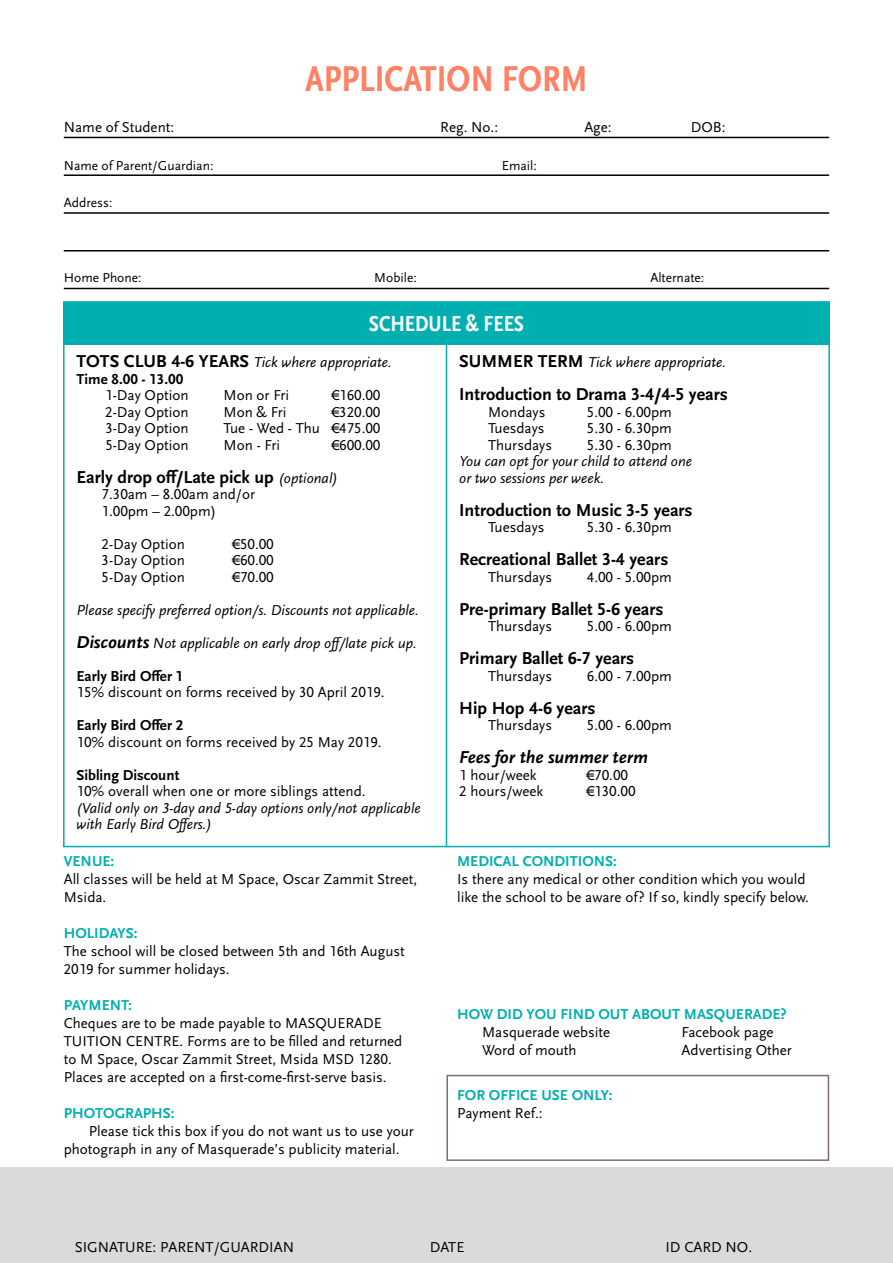
<style>
.page{position:relative;width:893px;height:1263px;background:#fff}
.page>*{position:absolute;margin:0;border:0;box-sizing:border-box;transform-origin:0 0}
.t1{font:700 condensed 37.5px "Scala Sans Pro";color:#ff8166}
.t2{font:700 condensed 22.5px "Scala Sans Pro";color:#fff}
.t3{font:700 18px "Scala Sans Pro";color:#000}
.t4{font:italic 700 18px "Scala Sans Pro";color:#000}
.t5{font:15px/18px "Scala Sans Pro";color:#000}
.t6{font:italic 15px/16.5px "Scala Sans Pro";color:#000}
.t7{font:700 15px "Scala Sans Pro";color:#00afb0}
.t8{font:700 15px "Scala Sans Pro";color:#000}
.t9{font:13.5px "Scala Sans Pro";color:#000}
.s1{font-weight:700;font-style:normal;font-size:18px}
.s2{font-weight:700;font-style:normal}
.s3{font-weight:400;font-style:italic;font-size:15px}
.s4{font-weight:700;font-size:18px}
</style>
<div class="page">
<div style="left:64px;top:302px;width:765px;height:42px;background:#00afb0"></div>
<hr style="left:64px;top:137px;width:765px;height:1px;background:#000">
<hr style="left:64px;top:174px;width:765px;height:2px;background:#000">
<hr style="left:64px;top:212px;width:765px;height:2px;background:#000">
<hr style="left:64px;top:250px;width:765px;height:1px;background:#000">
<hr style="left:64px;top:288px;width:765px;height:1px;background:#000">
<hr style="left:446px;top:302px;width:1px;height:545px;background:#00afb0">
<div style="left:446px;top:1075px;width:383px;height:86px;border:2px solid #826a73"></div>
<div style="left:0;top:1167px;width:893px;height:96px;background:#dadada"></div>
<h1 class="t1" style="left:305px;top:57px;width:284px">APPLICATION FORM</h1>
<p class="t5" style="left:64px;top:118px;width:112px">Name of Student:</p>
<p class="t5" style="left:440px;top:118px;width:59px">Reg. No.:</p>
<p class="t5" style="left:584px;top:118px;width:29px">Age:</p>
<p class="t5" style="left:691px;top:118px;width:36px">DOB:</p>
<p class="t9" style="left:64px;top:157px;width:151px">Name of Parent/Guardian:</p>
<p class="t9" style="left:502px;top:157px;width:37px">Email:</p>
<p class="t9" style="left:64px;top:195px;width:50px">Address:</p>
<p class="t9" style="left:64px;top:270px;width:79px">Home Phone:</p>
<p class="t9" style="left:374px;top:270px;width:44px">Mobile:</p>
<p class="t9" style="left:650px;top:270px;width:55px">Alternate:</p>
<h2 class="t2" style="left:369px;top:311px;width:157px">SCHEDULE &amp; FEES</h2>
<p class="t6" style="left:77px;top:354px;width:317px"><span class="s1">TOTS CLUB 4-6 YEARS</span> Tick where appropriate.<br><span class="s2">Time 8.00 - 13.00</span></p>
<p class="t5" style="left:105px;top:386px;width:85px">1-Day Option</p>
<p class="t5" style="left:224px;top:386px;width:67px">Mon or Fri</p>
<p class="t5" style="left:332px;top:386px;width:50px">€160.00</p>
<p class="t5" style="left:105px;top:403px;width:85px">2-Day Option</p>
<p class="t5" style="left:224px;top:403px;width:65px">Mon &amp; Fri</p>
<p class="t5" style="left:332px;top:403px;width:50px">€320.00</p>
<p class="t5" style="left:105px;top:419px;width:85px">3-Day Option</p>
<p class="t5" style="left:224px;top:419px;width:158px">Tue - Wed - Thu €475.00</p>
<p class="t5" style="left:105px;top:436px;width:85px">5-Day Option</p>
<p class="t5" style="left:224px;top:436px;width:58px">Mon - Fri</p>
<p class="t5" style="left:332px;top:436px;width:50px">€600.00</p>
<p class="t3" style="left:77px;top:466px;width:263px">Early drop off/Late pick up <span class="s3">(optional)</span></p>
<p class="t5" style="left:102px;top:486px;width:155px;line-height:16.5px">7.30am – 8.00am and/or<br>1.00pm – 2.00pm)</p>
<p class="t5" style="left:102px;top:535px;width:85px">2-Day Option</p>
<p class="t5" style="left:233px;top:535px;width:43px">€50.00</p>
<p class="t5" style="left:102px;top:551px;width:85px">3-Day Option</p>
<p class="t5" style="left:233px;top:551px;width:43px">€60.00</p>
<p class="t5" style="left:102px;top:568px;width:85px">5-Day Option</p>
<p class="t5" style="left:233px;top:568px;width:43px">€70.00</p>
<p class="t6" style="left:77px;top:593px;width:344px;line-height:33px">Please specify preferred option/s. Discounts not applicable.<br><span class="s4">Discounts</span> Not applicable on early drop off/late pick up.</p>
<p class="t8" style="left:77px;top:667px;width:108px">Early Bird Offer 1</p>
<p class="t5" style="left:77px;top:683px;width:310px">15% discount on forms received by 30 April 2019.</p>
<p class="t8" style="left:77px;top:716px;width:108px">Early Bird Offer 2</p>
<p class="t5" style="left:77px;top:733px;width:307px">10% discount on forms received by 25 May 2019.</p>
<p class="t8" style="left:77px;top:766px;width:104px">Sibling Discount</p>
<p class="t5" style="left:77px;top:782px;width:290px">10% overall when one or more siblings attend.</p>
<p class="t6" style="left:77px;top:799px;width:346px">(Valid only on 3-day and 5-day options only/not applicable with Early Bird Offers.)</p>
<p class="t7" style="left:64px;top:852px;width:52px">VENUE:</p>
<p class="t5" style="left:64px;top:870px;width:355px">All classes will be held at M Space, Oscar Zammit Street,<br>Msida.</p>
<p class="t7" style="left:64px;top:924px;width:75px">HOLIDAYS:</p>
<p class="t5" style="left:64px;top:942px;width:342px">The school will be closed between 5th and 16th August<br>2019 for summer holidays.</p>
<p class="t7" style="left:64px;top:996px;width:70px">PAYMENT:</p>
<p class="t5" style="left:64px;top:1014px;width:340px">Cheques are to be made payable to MASQUERADE TUITION CENTRE. Forms are to be filled and returned to M Space, Oscar Zammit Street, Msida MSD 1280.<br>Places are accepted on a first-come-first-serve basis.</p>
<p class="t7" style="left:64px;top:1104px;width:112px">PHOTOGRAPHS:</p>
<p class="t5" style="left:64px;top:1122px;width:352px;text-indent:25px">Please tick this box if you do not want us to use your photograph in any of Masquerade’s publicity material.</p>
<p class="t6" style="left:459px;top:354px;width:269px"><span class="s1">SUMMER TERM</span> Tick where appropriate.</p>
<p class="t3" style="left:459px;top:384px;width:270px">Introduction to Drama 3-4/4-5 years</p>
<p class="t5" style="left:488px;top:403px;width:59px">Mondays</p>
<p class="t5" style="left:587px;top:403px;width:87px">5.00 - 6.00pm</p>
<p class="t5" style="left:488px;top:419px;width:58px">Tuesdays</p>
<p class="t5" style="left:587px;top:419px;width:87px">5.30 - 6.30pm</p>
<p class="t5" style="left:488px;top:436px;width:66px">Thursdays</p>
<p class="t5" style="left:587px;top:436px;width:87px">5.30 - 6.30pm</p>
<p class="t6" style="left:459px;top:453px;width:234px">You can opt for your child to attend one or two sessions per week.</p>
<p class="t3" style="left:459px;top:499px;width:235px">Introduction to Music 3-5 years</p>
<p class="t5" style="left:488px;top:518px;width:58px">Tuesdays</p>
<p class="t5" style="left:587px;top:518px;width:87px">5.30 - 6.30pm</p>
<p class="t3" style="left:459px;top:549px;width:211px">Recreational Ballet 3-4 years</p>
<p class="t5" style="left:488px;top:568px;width:66px">Thursdays</p>
<p class="t5" style="left:587px;top:568px;width:87px">4.00 - 5.00pm</p>
<p class="t3" style="left:459px;top:598px;width:206px">Pre-primary Ballet 5-6 years</p>
<p class="t5" style="left:488px;top:617px;width:66px">Thursdays</p>
<p class="t5" style="left:587px;top:617px;width:87px">5.00 - 6.00pm</p>
<p class="t3" style="left:459px;top:648px;width:177px">Primary Ballet 6-7 years</p>
<p class="t5" style="left:488px;top:667px;width:66px">Thursdays</p>
<p class="t5" style="left:587px;top:667px;width:87px">6.00 - 7.00pm</p>
<p class="t3" style="left:459px;top:697px;width:138px">Hip Hop 4-6 years</p>
<p class="t5" style="left:488px;top:716px;width:66px">Thursdays</p>
<p class="t5" style="left:587px;top:716px;width:87px">5.00 - 6.00pm</p>
<p class="t4" style="left:459px;top:747px;width:190px">Fees for the summer term</p>
<p class="t5" style="left:459px;top:766px;width:79px">1 hour/week</p>
<p class="t5" style="left:587px;top:766px;width:43px">€70.00</p>
<p class="t5" style="left:459px;top:782px;width:86px">2 hours/week</p>
<p class="t5" style="left:587px;top:782px;width:50px">€130.00</p>
<p class="t7" style="left:457px;top:852px;width:161px">MEDICAL CONDITIONS:</p>
<p class="t5" style="left:457px;top:870px;width:353px">Is there any medical or other condition which you would like the school to be aware of? If so, kindly specify below.</p>
<p class="t7" style="left:457px;top:1005px;width:331px">HOW DID YOU FIND OUT ABOUT MASQUERADE?</p>
<p class="t5" style="left:482px;top:1023px;width:130px">Masquerade website</p>
<p class="t5" style="left:682px;top:1023px;width:93px">Facebook page</p>
<p class="t5" style="left:482px;top:1041px;width:96px">Word of mouth</p>
<p class="t5" style="left:682px;top:1041px;width:112px">Advertising Other</p>
<p class="t7" style="left:457px;top:1086px;width:157px">FOR OFFICE USE ONLY:</p>
<p class="t5" style="left:457px;top:1104px;width:87px">Payment Ref.:</p>
<p class="t5" style="left:75px;top:1238px;width:221px">SIGNATURE: PARENT/GUARDIAN</p>
<p class="t5" style="left:430px;top:1238px;width:36px">DATE</p>
<p class="t5" style="left:665px;top:1238px;width:88px">ID CARD NO.</p>
</div>
